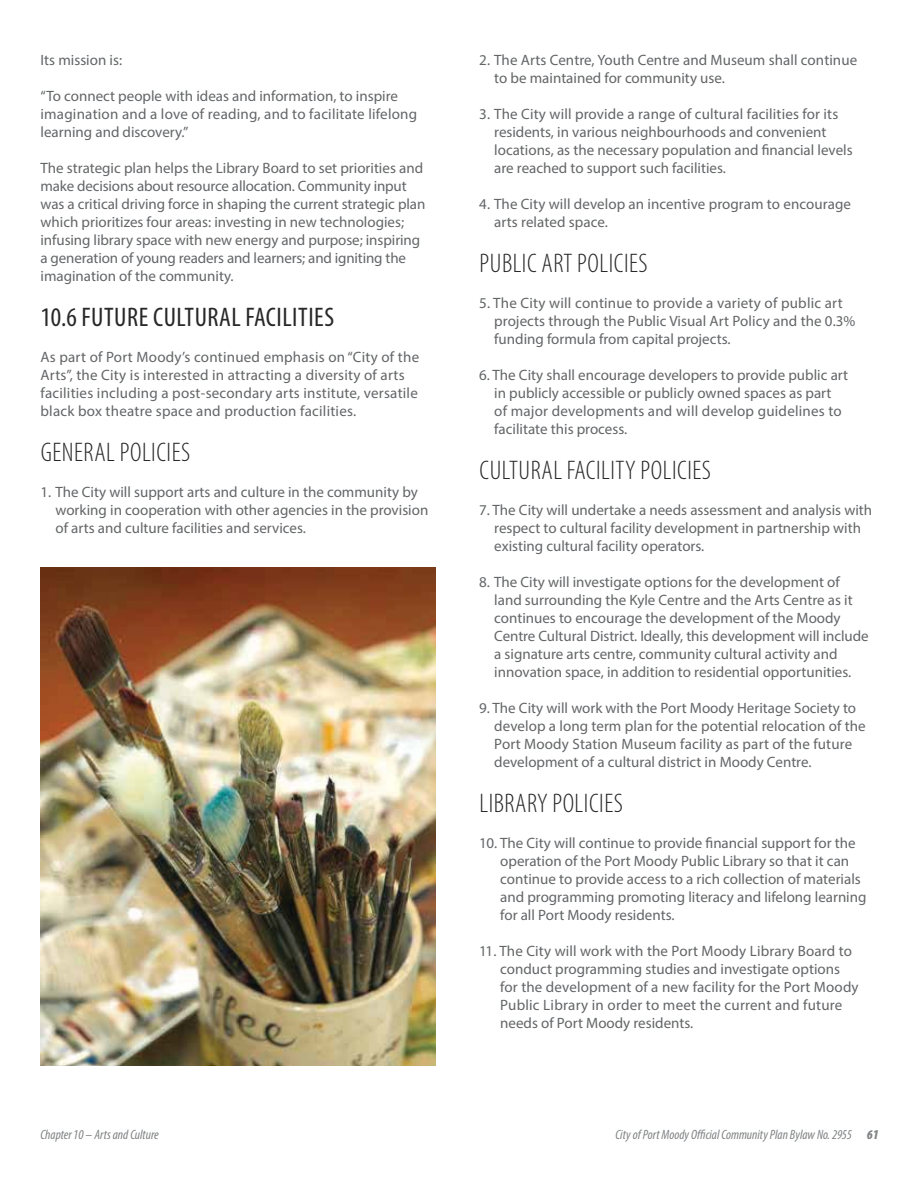
<style>
.page{position:relative;width:918px;height:1188px;background:#fff}
.page>*{position:absolute;margin:0;border:0;box-sizing:border-box;transform-origin:0 0}
.t1{font:300 condensed 27px "Myriad Pro";letter-spacing:.02em;color:#282829}
.t2{font:condensed 27px "Myriad Pro";letter-spacing:.02em;color:#282829}
.t3{font:15px/18px "Myriad Pro";color:#636567}
.t4{font:italic condensed 13.5px "Myriad Pro";color:#808284}
.s1{font-weight:900}
</style>
<div class="page">
<img style="left:40px;top:567px;width:395px;height:499px">
<p class="t3" style="left:41px;top:52px;width:83px">Its mission is:</p>
<p class="t3" style="left:41px;top:88px;width:378px">“To connect people with ideas and information, to inspire imagination and a love of reading, and to facilitate lifelong learning and discovery.”</p>
<p class="t3" style="left:41px;top:160px;width:386px">The strategic plan helps the Library Board to set priorities and make decisions about resource allocation. Community input was a critical driving force in shaping the current strategic plan which prioritizes four areas: investing in new technologies; infusing library space with new energy and purpose; inspiring a generation of young readers and learners; and igniting the imagination of the community.</p>
<h1 class="t2" style="left:41px;top:301px;width:295px">10.6 FUTURE CULTURAL FACILITIES</h1>
<p class="t3" style="left:41px;top:349px;width:380px">As part of Port Moody’s continued emphasis on “City of the Arts”, the City is interested in attracting a diversity of arts facilities including a post-secondary arts institute, versatile black box theatre space and production facilities.</p>
<h1 class="t1" style="left:41px;top:436px;width:151px">GENERAL POLICIES</h1>
<p class="t3" style="left:56px;top:484px;width:374px;text-indent:-15px">1. The City will support arts and culture in the community by working in cooperation with other agencies in the provision of arts and culture facilities and services.</p>
<p class="t3" style="left:494px;top:52px;width:364px;text-indent:-15px">2. The Arts Centre, Youth Centre and Museum shall continue to be maintained for community use.</p>
<p class="t3" style="left:494px;top:106px;width:360px;text-indent:-15px">3. The City will provide a range of cultural facilities for its residents, in various neighbourhoods and convenient locations, as the necessary population and financial levels are reached to support such facilities.</p>
<p class="t3" style="left:494px;top:196px;width:358px;text-indent:-15px">4. The City will develop an incentive program to encourage arts related space.</p>
<h1 class="t1" style="left:480px;top:247px;width:170px">PUBLIC ART POLICIES</h1>
<p class="t3" style="left:494px;top:295px;width:363px;text-indent:-15px">5. The City will continue to provide a variety of public art projects through the Public Visual Art Policy and the 0.3% funding formula from capital projects.</p>
<p class="t3" style="left:494px;top:367px;width:355px;text-indent:-15px">6. The City shall encourage developers to provide public art in publicly accessible or publicly owned spaces as part<br>of major developments and will develop guidelines to facilitate this process.</p>
<h1 class="t1" style="left:480px;top:454px;width:233px">CULTURAL FACILITY POLICIES</h1>
<p class="t3" style="left:494px;top:502px;width:380px;text-indent:-15px">7. The City will undertake a needs assessment and analysis with respect to cultural facility development in partnership with existing cultural facility operators.</p>
<p class="t3" style="left:494px;top:574px;width:376px;text-indent:-15px">8. The City will investigate options for the development of land surrounding the Kyle Centre and the Arts Centre as it continues to encourage the development of the Moody Centre Cultural District. Ideally, this development will include a signature arts centre, community cultural activity and innovation space, in addition to residential opportunities.</p>
<p class="t3" style="left:494px;top:700px;width:373px;text-indent:-15px">9. The City will work with the Port Moody Heritage Society to develop a long term plan for the potential relocation of the Port Moody Station Museum facility as part of the future development of a cultural district in Moody Centre.</p>
<h1 class="t1" style="left:480px;top:787px;width:145px">LIBRARY POLICIES</h1>
<p class="t3" style="left:500px;top:835px;width:368px;text-indent:-21px">10. The City will continue to provide financial support for the operation of the Port Moody Public Library so that it can continue to provide access to a rich collection of materials and programming promoting literacy and lifelong learning for all Port Moody residents.</p>
<p class="t3" style="left:500px;top:943px;width:360px;text-indent:-21px">11. The City will work with the Port Moody Library Board to conduct programming studies and investigate options for the development of a new facility for the Port Moody Public Library in order to meet the current and future needs of Port Moody residents.</p>
<p class="t4" style="left:41px;top:1129px;width:120px">Chapter 10 – Arts and Culture</p>
<p class="t4" style="left:616px;top:1129px;width:265px">City of Port Moody Official Community Plan Bylaw No. 2955 <span class="s1">61</span></p>
</div>
